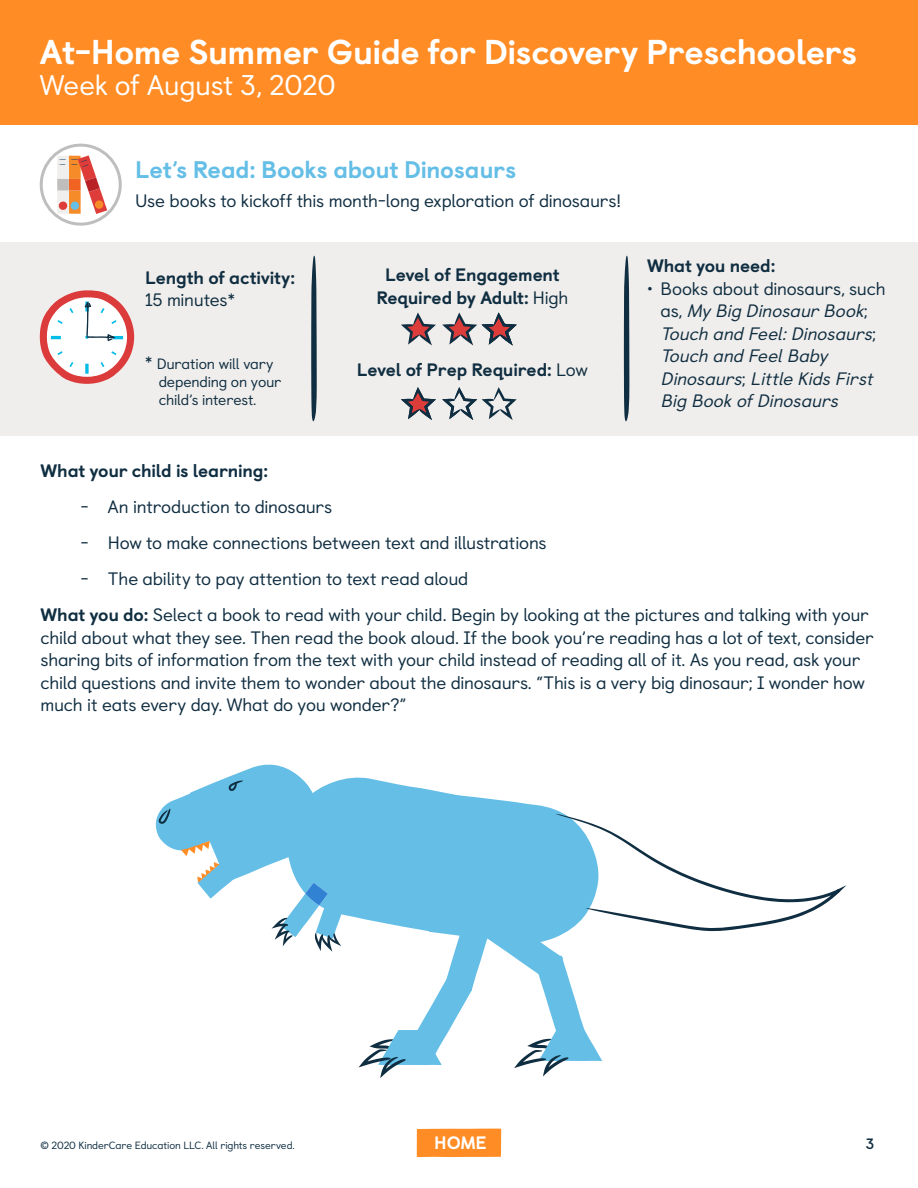
<style>
.page{position:relative;width:918px;height:1188px;background:#fff}
.page>*{position:absolute;margin:0;border:0;box-sizing:border-box;transform-origin:0 0}
.t1{font:800 34.5px "Castledown";letter-spacing:-.015em;color:#fff}
.t2{font:28.5px "Castledown";letter-spacing:-.015em;color:#fff}
.t3{font:800 24px "Castledown";letter-spacing:-.01em;color:#64bee6}
.t4{font:18px/22.5px "Castledown";letter-spacing:-.01em;color:#102e41}
.t5{font:italic 18px/22.5px "Castledown";color:#102e41}
.t6{font:800 18px/22.5px "Castledown";letter-spacing:-.015em;color:#102e41;text-align:center}
.t7{font:800 18px "Castledown";color:#fff}
.t8{font:15px/18px "Castledown";letter-spacing:-.015em;color:#102e41}
.t9{font:700 15px "Castledown";color:#102e41}
.t10{font:10.5px "Castledown";letter-spacing:-.01em;color:#102e41}
.s1{font-size:18px}
.s2{font-weight:400}
.s3{font-style:normal}
.s4{font-weight:800}
</style>
<div class="page">
<div style="left:417px;top:1129px;width:84px;height:28px;background:#ff8c24"></div>
<div style="left:0;top:0;width:918px;height:125px;background:#ff8c24"></div>
<div style="left:1px;top:242px;width:917px;height:193px;background:#f0eeec"></div>
<svg style="left:41px;top:145px;width:79px;height:79px"></svg>
<svg style="left:57px;top:155px;width:50px;height:59px"></svg>
<div style="left:40px;top:144px;width:82px;height:82px;border:3px solid #bebebe;border-radius:50%"></div>
<svg style="left:311px;top:255px;width:6px;height:167px"></svg>
<svg style="left:624px;top:255px;width:5px;height:167px"></svg>
<svg style="left:401px;top:312px;width:35px;height:34px"></svg>
<svg style="left:401px;top:387px;width:35px;height:33px"></svg>
<svg style="left:442px;top:312px;width:75px;height:34px"></svg>
<svg style="left:442px;top:387px;width:75px;height:33px"></svg>
<svg style="left:40px;top:290px;width:94px;height:94px"></svg>
<svg style="left:156px;top:764px;width:691px;height:314px"></svg>
<h1 class="t1" style="left:40px;top:24px;width:819px">At-Home Summer Guide for Discovery Preschoolers</h1>
<h2 class="t2" style="left:40px;top:63px;width:297px">Week of August 3, 2020</h2>
<h3 class="t3" style="left:135px;top:150px;width:383px">Let’s Read: Books about Dinosaurs</h3>
<p class="t4" style="left:135px;top:188px;width:487px">Use books to kickoff this month-long exploration of dinosaurs!</p>
<p class="t6" style="left:145px;top:265px;width:152px">Length of activity:</p>
<p class="t4" style="left:145px;top:287px;width:91px">15 minutes*</p>
<p class="t8" style="left:159px;top:354px;width:124px;text-indent:-14px"><span class="s1">*</span> Duration will vary depending on your child’s interest.</p>
<p class="t6" style="left:376px;top:262px;width:194px">Level of Engagement<br>Required by Adult: <span class="s2">High</span></p>
<p class="t6" style="left:357px;top:357px;width:233px">Level of Prep Required: <span class="s2">Low</span></p>
<p class="t6" style="left:647px;top:253px;width:130px">What you need:</p>
<p class="t5" style="left:661px;top:276px;width:227px;text-indent:-14px"><span class="s3">• Books about dinosaurs, such a s ,</span> MyBig DinosaurBook<span class="s3">;<br></span>Touch and Feel:Dinosaurs<span class="s3">;<br></span>Touch and FeelBaby<br>Dinosaurs<span class="s3">;</span> Little KidsFirst<br>Big BookofDinosaurs</p>
<p class="t6" style="left:40px;top:458px;width:229px">What your child is learning:</p>
<p class="t4" style="left:81px;top:494px;width:253px">- An introduction to dinosaurs</p>
<p class="t4" style="left:81px;top:530px;width:467px">- How to make connections between text and illustrations</p>
<p class="t4" style="left:40px;top:560px;width:830px;line-height:36px;text-indent:41px">- The ability to pay attention to text read aloud<br><span class="s4">What you do:</span> Select a book to read with your child. Begin by looking at the pictures and talking with your</p>
<p class="t4" style="left:40px;top:625px;width:835px">child about what they see. Then read the book aloud. If the book you’re reading has a lot of text, consider sharing bits of information from the text with your child instead of reading all of it. As you read, ask your child questions and invite them to wonder about the dinosaurs. “This is a very big dinosaur; I wonder how much it eats every day. What do you wonder?”</p>
<p class="t10" style="left:40px;top:1137px;width:256px">© 2020 KinderCare Education LLC. All rights reserved.</p>
<p class="t7" style="left:434px;top:1128px;width:54px">HOME</p>
<p class="t9" style="left:866px;top:1132px;width:10px">3</p>
</div>
